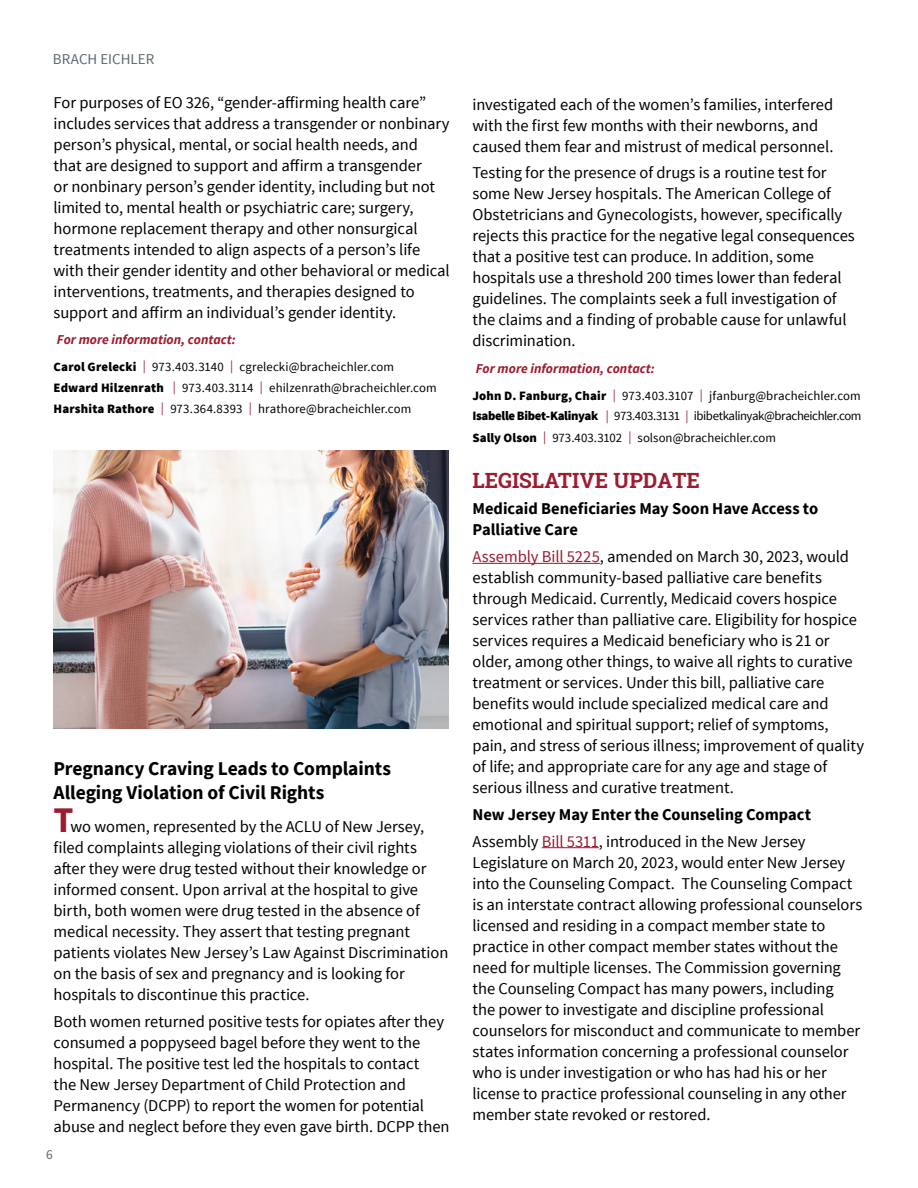
<style>
.page{position:relative;width:918px;height:1188px;background:#fff}
.page>*{position:absolute;margin:0;border:0;box-sizing:border-box;transform-origin:0 0}
.t1{font:700 21px "Roboto Slab";color:#9e1c30}
.t2{font:700 19.5px/23.4px "Source Sans Pro";letter-spacing:-.005em;color:#000}
.t3{font:16.5px/21px "Source Sans Pro";letter-spacing:-.005em;color:#000}
.t4{font:700 16.5px/21px "Source Sans Pro";color:#000}
.t5{font:15px "Source Sans Pro";color:#5b6870}
.t6{font:italic 700 13.5px "Source Sans Pro";color:#9e1c30}
.t7{font:13.5px "Source Sans Pro";color:#5b6870}
.t8{font:12.75px/21px "Source Sans Pro";letter-spacing:.005em;color:#000}
.t9{font:12.75px/20.2px "Source Sans Pro";letter-spacing:-.02em;color:#000}
.s1{font-weight:900}
.s2{color:#9b192f}
.s3{font-weight:700;font-size:36px;color:#9e1c30}
.s4{font-weight:400}
.s5{font-weight:400;color:#9b192f}
</style>
<div class="page">
<hr style="left:472px;top:563px;width:128px;height:1px;background:#9b192f">
<hr style="left:542px;top:847px;width:57px;height:1px;background:#9b192f">
<img style="left:54px;top:451px;width:394px;height:278px">
<p class="t5" style="left:53px;top:49px;width:103px">BRACH EICHLER</p>
<p class="t3" style="left:54px;top:92px;width:398px">For purposes of EO 326, “gender-affirming health care” includes services that address a transgender or nonbinary person’s physical, mental, or social health needs, and that are designed to support and affirm a transgender<br>or nonbinary person’s gender identity, including but not limited to, mental health or psychiatric care; surgery, hormone replacement therapy and other nonsurgical treatments intended to align aspects of a person’s life with their gender identity and other behavioral or medical interventions, treatments, and therapies designed to support and affirm an individual’s gender identity.</p>
<p class="t6" style="left:57px;top:331px;width:180px">For more information, contact:</p>
<p class="t8" style="left:54px;top:357px;width:385px"><span class="s1">Carol Grelecki</span> <span class="s2">|</span> 973.403.3140 <span class="s2">|</span> cgrelecki@bracheichler.com<br><span class="s1">Edward Hilzenrath</span> <span class="s2">|</span> 973.403.3114 <span class="s2">|</span> ehilzenrath@bracheichler.com<br><span class="s1">Harshita Rathore</span> <span class="s2">|</span> 973.364.8393 <span class="s2">|</span> hrathore@bracheichler.com</p>
<p class="t2" style="left:54px;top:757px;width:339px">Pregnancy Craving Leads to Complaints<br>Alleging Violation of Civil Rights</p>
<p class="t3" style="left:54px;top:817px;width:396px"><span class="s3">T</span>wo women, represented by the ACLU of New Jersey, filed complaints alleging violations of their civil rights after they were drug tested without their knowledge or informed consent. Upon arrival at the hospital to give birth, both women were drug tested in the absence of medical necessity. They assert that testing pregnant patients violates New Jersey’s Law Against Discrimination on the basis of sex and pregnancy and is looking for hospitals to discontinue this practice.</p>
<p class="t3" style="left:54px;top:1011px;width:398px">Both women returned positive tests for opiates after they consumed a poppyseed bagel before they went to the hospital. The positive test led the hospitals to contact<br>the New Jersey Department of Child Protection and Permanency (DCPP) to report the women for potential abuse and neglect before they even gave birth. DCPP then</p>
<p class="t7" style="left:46px;top:1146px;width:8px">6</p>
<p class="t3" style="left:472px;top:94px;width:363px">investigated each of the women’s families, interfered with the first few months with their newborns, and caused them fear and mistrust of medical personnel.</p>
<p class="t3" style="left:472px;top:163px;width:384px">Testing for the presence of drugs is a routine test for some New Jersey hospitals. The American College of Obstetricians and Gynecologists, however, specifically rejects this practice for the negative legal consequences that a positive test can produce. In addition, some hospitals use a threshold 200 times lower than federal guidelines. The complaints seek a full investigation of the claims and a finding of probable cause for unlawful discrimination.</p>
<p class="t6" style="left:476px;top:360px;width:180px">For more information, contact:</p>
<p class="t9" style="left:472px;top:385px;width:390px"><span class="s1">John D. Fanburg, Chair</span> <span class="s2">|</span> 973.403.3107 <span class="s2">|</span> jfanburg@bracheichler.com<br><span class="s1">Isabelle Bibet-Kalinyak</span> <span class="s2">|</span> 973.403.3131 <span class="s2">|</span> ibibetkalinyak@bracheichler.com</p>
<p class="t8" style="left:472px;top:427px;width:305px"><span class="s1">Sally Olson</span> <span class="s2">|</span> 973.403.3102 <span class="s2">|</span> solson@bracheichler.com</p>
<p class="t1" style="left:472px;top:466px;width:229px">LEGISLATIVE UPDATE</p>
<p class="t4" style="left:472px;top:498px;width:347px">Medicaid Beneficiaries May Soon Have Access to<br>Palliative Care</p>
<p class="t3" style="left:472px;top:546px;width:393px"><span class="s2">Assembly Bill 5225</span>, amended on March 30, 2023, would establish community-based palliative care benefits through Medicaid. Currently, Medicaid covers hospice services rather than palliative care. Eligibility for hospice services requires a Medicaid beneficiary who is 21 or older, among other things, to waive all rights to curative treatment or services. Under this bill, palliative care benefits would include specialized medical care and emotional and spiritual support; relief of symptoms, pain, and stress of serious illness; improvement of quality of life; and appropriate care for any age and stage of serious illness and curative treatment.</p>
<p class="t4" style="left:472px;top:801px;width:340px;line-height:26.7px">New Jersey May Enter the Counseling Compact<br><span class="s4">Assembly</span> <span class="s5">Bill 5311</span><span class="s4">, introduced in the New Jersey</span></p>
<p class="t3" style="left:473px;top:852px;width:391px">Legislature on March 20, 2023, would enter New Jersey into the Counseling Compact. The Counseling Compact is an interstate contract allowing professional counselors licensed and residing in a compact member state to practice in other compact member states without the need for multiple licenses. The Commission governing the Counseling Compact has many powers, including<br>the power to investigate and discipline professional counselors for misconduct and communicate to member states information concerning a professional counselor who is under investigation or who has had his or her license to practice professional counseling in any other member state revoked or restored.</p>
</div>
